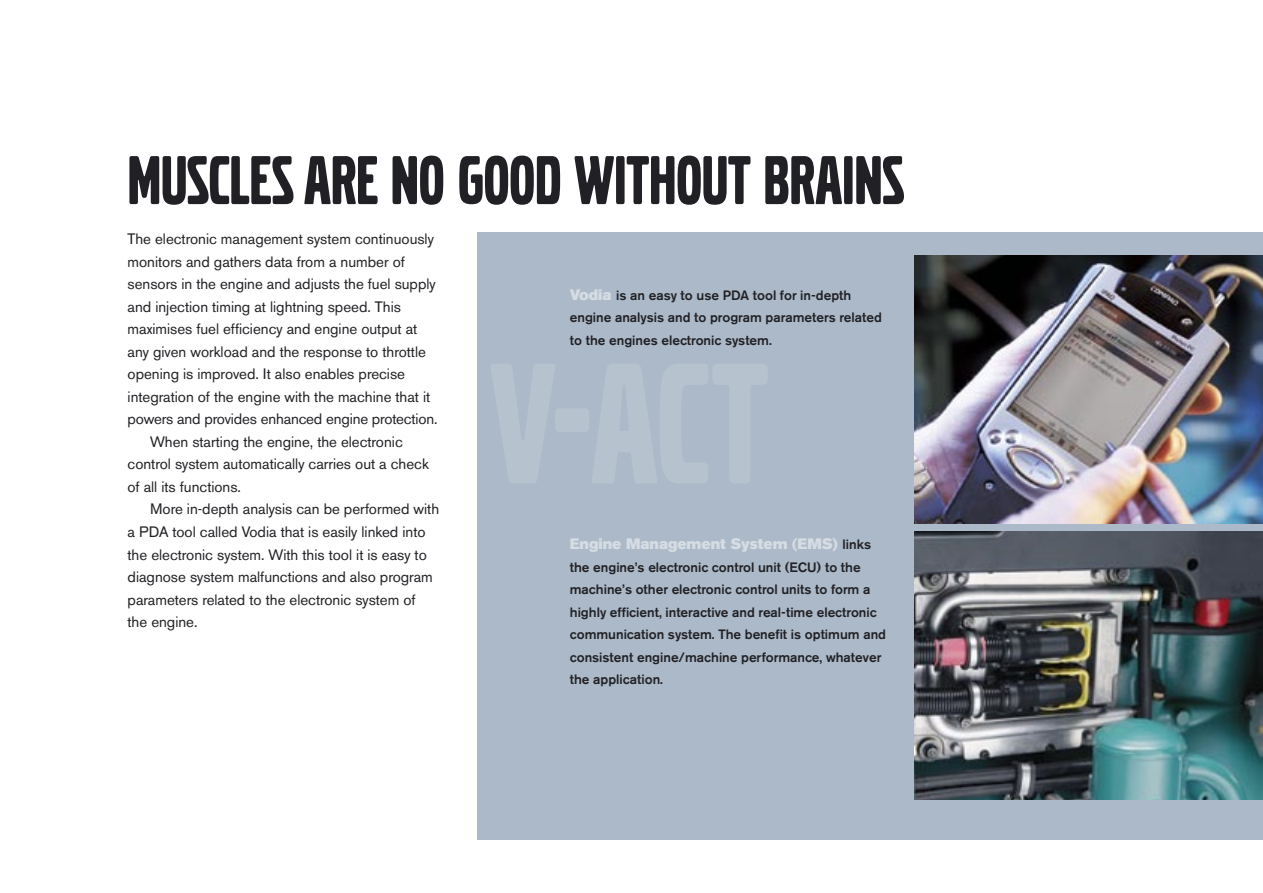
<style>
.page{position:relative;width:1263px;height:893px;background:#fff}
.page>*{position:absolute;margin:0;border:0;box-sizing:border-box;transform-origin:0 0}
.t1{font:72px "Volvo Broad Pro";color:#212125}
.t2{font:15px "Volvo Sans Pro";color:#212125}
.t3{font:15px "Volvo Sans Pro Super";color:#d6dce3}
.t4{font:500 13.5px/22.5px "Volvo Sans Pro";color:#212125}
.s1{font-family:"Volvo Sans Pro Super";font-weight:400;font-size:15px;color:#d6dce3}
.s2{font-family:"Volvo Sans Pro";font-weight:500;font-size:13.5px;color:#212125}
</style>
<div class="page">
<div style="left:478px;top:232px;width:785px;height:608px;background:#acb9c8"></div>
<img style="left:914px;top:255px;width:349px;height:268px">
<img style="left:914px;top:531px;width:349px;height:268px">
<h1 class="t1" style="left:128px;top:147px;width:778px">MUSCLES ARE NO GOOD WITHOUT BRAINS</h1>
<p class="t2" style="left:128px;top:230px;width:308px">The electronic management system continuously</p>
<p class="t2" style="left:128px;top:253px;width:279px">monitors and gathers data from a number of</p>
<p class="t2" style="left:128px;top:275px;width:310px">sensors in the engine and adjusts the fuel supply</p>
<p class="t2" style="left:128px;top:298px;width:275px">and injection timing at lightning speed. This</p>
<p class="t2" style="left:128px;top:320px;width:291px">maximises fuel efficiency and engine output at</p>
<p class="t2" style="left:128px;top:343px;width:300px">any given workload and the response to throttle</p>
<p class="t2" style="left:128px;top:365px;width:279px">opening is improved. It also enables precise</p>
<p class="t2" style="left:128px;top:388px;width:304px">integration of the engine with the machine that it</p>
<p class="t2" style="left:128px;top:410px;width:311px">powers and provides enhanced engine protection.</p>
<p class="t2" style="left:150px;top:433px;width:254px">When starting the engine, the electronic</p>
<p class="t2" style="left:128px;top:455px;width:303px">control system automatically carries out a check</p>
<p class="t2" style="left:128px;top:478px;width:115px">of all its functions.</p>
<p class="t2" style="left:150px;top:500px;width:291px">More in-depth analysis can be performed with</p>
<p class="t2" style="left:128px;top:523px;width:300px">a PDA tool called Vodia that is easily linked into</p>
<p class="t2" style="left:128px;top:545px;width:301px">the electronic system. With this tool it is easy to</p>
<p class="t2" style="left:128px;top:568px;width:307px">diagnose system malfunctions and also program</p>
<p class="t2" style="left:128px;top:590px;width:289px">parameters related to the electronic system of</p>
<p class="t2" style="left:128px;top:613px;width:71px">the engine.</p>
<p class="t4" style="left:570px;top:284px;width:314px"><span class="s1">Vodia</span> is an easy to use PDA tool for in-depth engine analysis and to program parameters related to the engines electronic system.</p>
<p class="t3" style="left:570px;top:535px;width:303px">Engine Management System (EMS) <span class="s2">links</span></p>
<p class="t4" style="left:570px;top:556px;width:318px">the engine’s electronic control unit (ECU) to the machine’s other electronic control units to form a highly efficient, interactive and real-time electronic communication system. The benefit is optimum and consistent engine/machine performance, whatever the application.</p>
</div>
